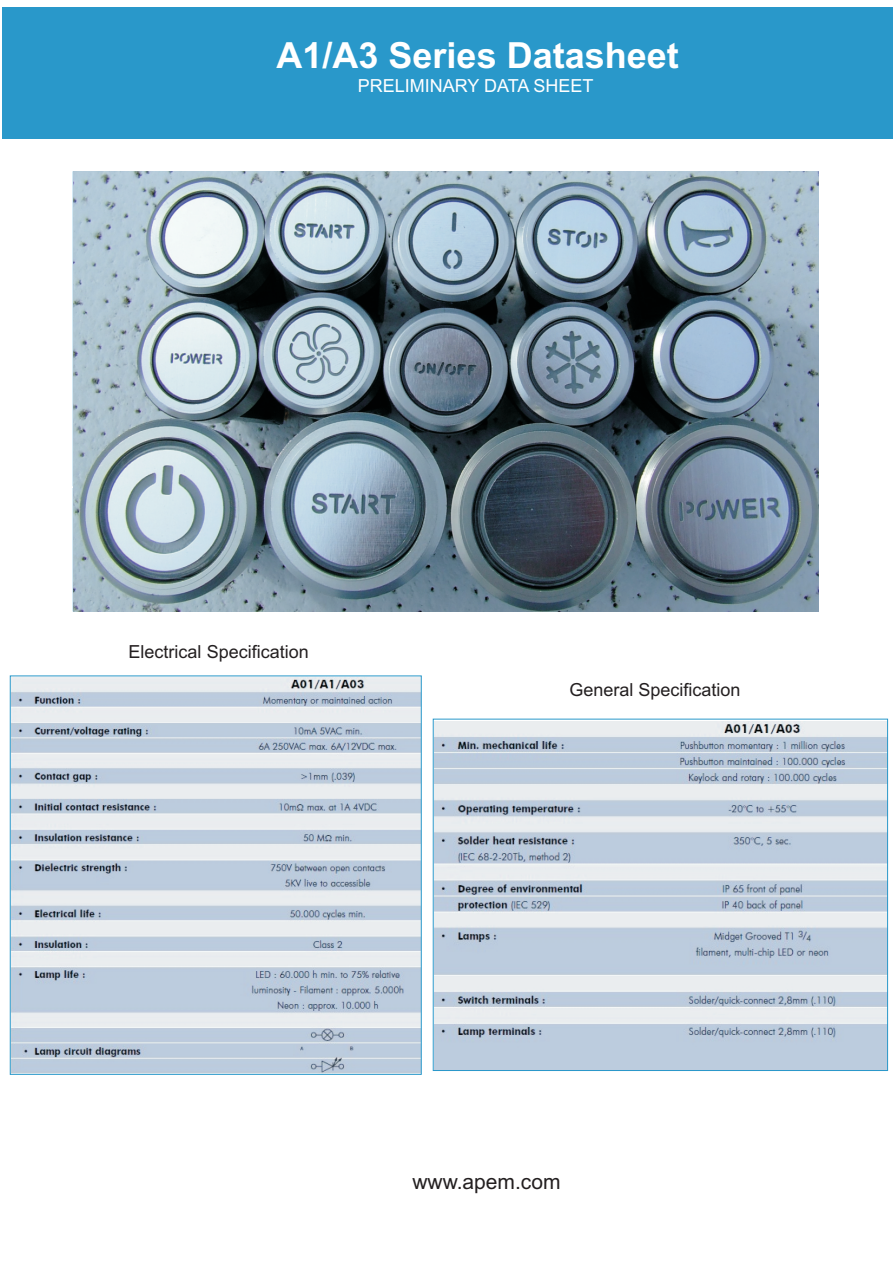
<style>
.page{position:relative;width:893px;height:1263px;background:#fff}
.page>*{position:absolute;margin:0;border:0;box-sizing:border-box;transform-origin:0 0}
.t1{font:700 36px "Arial";color:#fff}
.t2{font:21px "Arial";color:#231f20}
.t3{font:18px "Arial";color:#231f20}
.t4{font:18px "Arial";color:#fff}
</style>
<div class="page">
<div style="left:3px;top:7px;width:890px;height:132px;background:#2998ca"></div>
<img style="left:12px;top:677px;width:408px;height:396px">
<img style="left:435px;top:722px;width:451px;height:347px">
<img style="left:73px;top:172px;width:745px;height:440px">
<div style="left:433px;top:719px;width:455px;height:352px;border:1px solid #2998ca"></div>
<h1 class="t1" style="left:277px;top:42px;width:404px">A1/A3 Series Datasheet</h1>
<p class="t4" style="left:358px;top:79px;width:237px">PRELIMINARY DATA SHEET</p>
<p class="t3" style="left:129px;top:644px;width:182px">Electrical Specification</p>
<p class="t3" style="left:570px;top:683px;width:173px">General Specification</p>
<p class="t2" style="left:412px;top:1174px;width:150px">www.apem.com</p>
</div>
